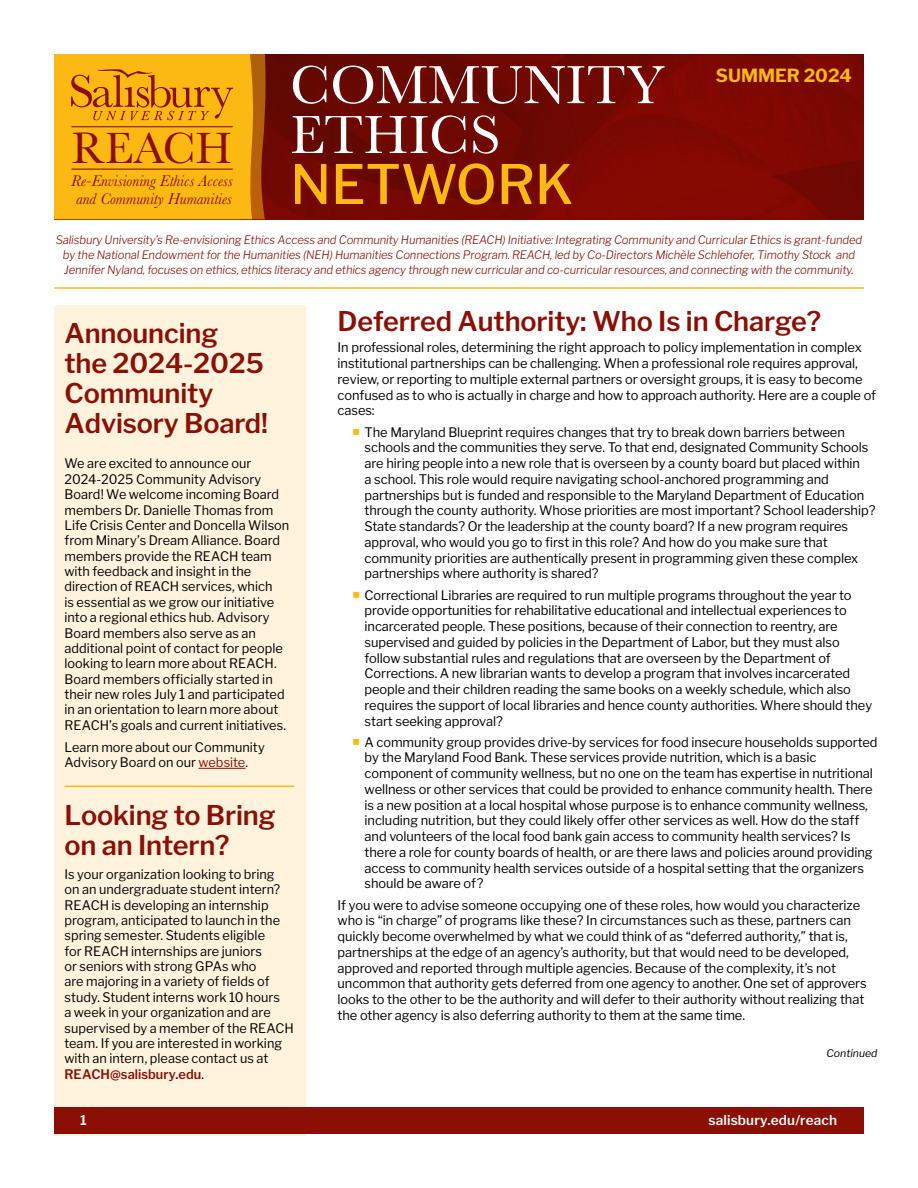
<style>
.page{position:relative;width:918px;height:1188px;background:#fff}
.page>*{position:absolute;margin:0;border:0;box-sizing:border-box;transform-origin:0 0}
.t1{font:55.35px/49.8px "Baskerville URW";color:#fff}
.t2{font:500 54px "Libre Franklin";color:#fdb913}
.t3{font:45.45px "Baskerville";color:#8b0f04}
.t4{font:600 27px/30px "Libre Franklin";letter-spacing:-.005em;color:#8b0f04}
.t5{font:700 18px "Libre Franklin";color:#fdb913}
.t6{font:italic 16.05px/17.9px "Baskerville";color:#8b0f04;text-align:center}
.t7{font:600 13.5px "Libre Franklin";letter-spacing:.015em;color:#fff}
.t8{font:13.2px/15.8px "Libre Franklin";letter-spacing:-.005em;color:#000}
.t9{font:italic 300 11.7px/15px "Libre Franklin";letter-spacing:-.01em;color:#8b0f04;text-align:center}
.t10{font:italic 10.5px "Libre Franklin";color:#000}
.s1{color:#8b0f04}
.s2{font-weight:600;color:#8b0f04}
</style>
<div class="page">
<img style="left:266px;top:54px;width:598px;height:165px">
<div style="left:54px;top:305px;width:251px;height:831px;background:#fff3dd"></div>
<div style="left:287px;top:60px;width:387px;height:154px;background:#8b0f04;opacity:.37"></div>
<hr style="left:54px;top:287px;width:810px;height:2px;background:#fdb913">
<div style="left:54px;top:1107px;width:810px;height:27px;background:#8b0f04"></div>
<hr style="left:199px;top:768px;width:47px;height:1px;background:#8b0f04">
<svg style="left:54px;top:54px;width:212px;height:165px;background:#f2aa11"></svg>
<hr style="left:64px;top:786px;width:230px;height:1px;background:#fdb913">
<p class="t1" style="left:290px;top:58px;width:375px">COMMUNITY<br>ETHICS</p>
<p class="t2" style="left:290px;top:152px;width:285px">NETWORK</p>
<p class="t9" style="left:56px;top:232px;width:808px">Salisbury University’s Re-envisioning Ethics Access and Community Humanities (REACH) Initiative: Integrating Community and Curricular Ethics is grant-funded by the National Endowment for the Humanities (NEH) Humanities Connections Program. REACH, led by Co-Directors Michèle Schlehofer, Timothy Stock and<br>Jennifer Nyland, focuses on ethics, ethics literacy and ethics agency through new curricular and co-curricular resources, and connecting with the community.</p>
<p class="t5" style="left:716px;top:64px;width:138px">SUMMER 2024</p>
<p class="t3" style="left:72px;top:119px;width:162px">REACH</p>
<p class="t6" style="left:71px;top:172px;width:163px">Re-Envisioning Ethics Access and Community Humanities</p>
<p class="t4" style="left:64px;top:319px;width:205px">Announcing<br>the 2024-2025<br>Community<br>Advisory Board!</p>
<p class="t8" style="left:64px;top:456px;width:226px;line-height:15.3px">We are excited to announce our 2024-2025 Community Advisory Board! We welcome incoming Board members Dr. Danielle Thomas from Life Crisis Center and Doncella Wilson from Minary’s Dream Alliance. Board members provide the REACH team with feedback and insight in the direction of REACH services, which<br>is essential as we grow our initiative into a regional ethics hub. Advisory Board members also serve as an additional point of contact for people looking to learn more about REACH.<br>Board members officially started in their new roles July 1 and participated in an orientation to learn more about REACH’s goals and current initiatives.</p>
<p class="t8" style="left:64px;top:740px;width:202px;line-height:15.3px">Learn more about our Community<br>Advisory Board on our <span class="s1">website</span>.</p>
<p class="t4" style="left:64px;top:800px;width:213px">Looking to Bring on an Intern?</p>
<p class="t8" style="left:64px;top:866px;width:231px">Is your organization looking to bring<br>on an undergraduate student intern?<br>REACH is developing an internship program, anticipated to launch in the spring semester. Students eligible<br>for REACH internships are juniors<br>or seniors with strong GPAs who<br>are majoring in a variety of fields of study. Student interns work 10 hours<br>a week in your organization and are supervised by a member of the REACH team. If you are interested in working with an intern, please contact us at <span class="s2">REACH@salisbury.edu</span>.</p>
<p class="t7" style="left:80px;top:1112px;width:8px">1</p>
<p class="t4" style="left:338px;top:307px;width:485px">Deferred Authority: Who Is in Charge?</p>
<p class="t8" style="left:338px;top:340px;width:540px">In professional roles, determining the right approach to policy implementation in complex institutional partnerships can be challenging. When a professional role requires approval, review, or reporting to multiple external partners or oversight groups, it is easy to become confused as to who is actually in charge and how to approach authority. Here are a couple of cases:</p>
<p class="t8" style="left:365px;top:424px;width:512px">The Maryland Blueprint requires changes that try to break down barriers between schools and the communities they serve. To that end, designated Community Schools are hiring people into a new role that is overseen by a county board but placed within<br>a school. This role would require navigating school-anchored programming and partnerships but is funded and responsible to the Maryland Department of Education through the county authority. Whose priorities are most important? School leadership?<br>State standards? Or the leadership at the county board? If a new program requires approval, who would you go to first in this role? And how do you make sure that community priorities are authentically present in programming given these complex partnerships where authority is shared?</p>
<p class="t8" style="left:365px;top:587px;width:509px">Correctional Libraries are required to run multiple programs throughout the year to provide opportunities for rehabilitative educational and intellectual experiences to incarcerated people. These positions, because of their connection to reentry, are supervised and guided by policies in the Department of Labor, but they must also follow substantial rules and regulations that are overseen by the Department of Corrections. A new librarian wants to develop a program that involves incarcerated people and their children reading the same books on a weekly schedule, which also requires the support of local libraries and hence county authorities. Where should they start seeking approval?</p>
<p class="t8" style="left:365px;top:734px;width:515px">A community group provides drive-by services for food insecure households supported by the Maryland Food Bank. These services provide nutrition, which is a basic component of community wellness, but no one on the team has expertise in nutritional wellness or other services that could be provided to enhance community health. There is a new position at a local hospital whose purpose is to enhance community wellness, including nutrition, but they could likely offer other services as well. How do the staff and volunteers of the local food bank gain access to community health services? Is there a role for county boards of health, or are there laws and policies around providing access to community health services outside of a hospital setting that the organizers should be aware of?</p>
<p class="t8" style="left:338px;top:897px;width:531px">If you were to advise someone occupying one of these roles, how would you characterize who is “in charge” of programs like these? In circumstances such as these, partners can quickly become overwhelmed by what we could think of as “deferred authority,” that is, partnerships at the edge of an agency’s authority, but that would need to be developed, approved and reported through multiple agencies. Because of the complexity, it’s not uncommon that authority gets deferred from one agency to another. One set of approvers looks to the other to be the authority and will defer to their authority without realizing that the other agency is also deferring authority to them at the same time.</p>
<p class="t10" style="left:827px;top:1047px;width:53px">Continued</p>
<p class="t7" style="left:708px;top:1112px;width:130px">salisbury.edu/reach</p>
</div>
